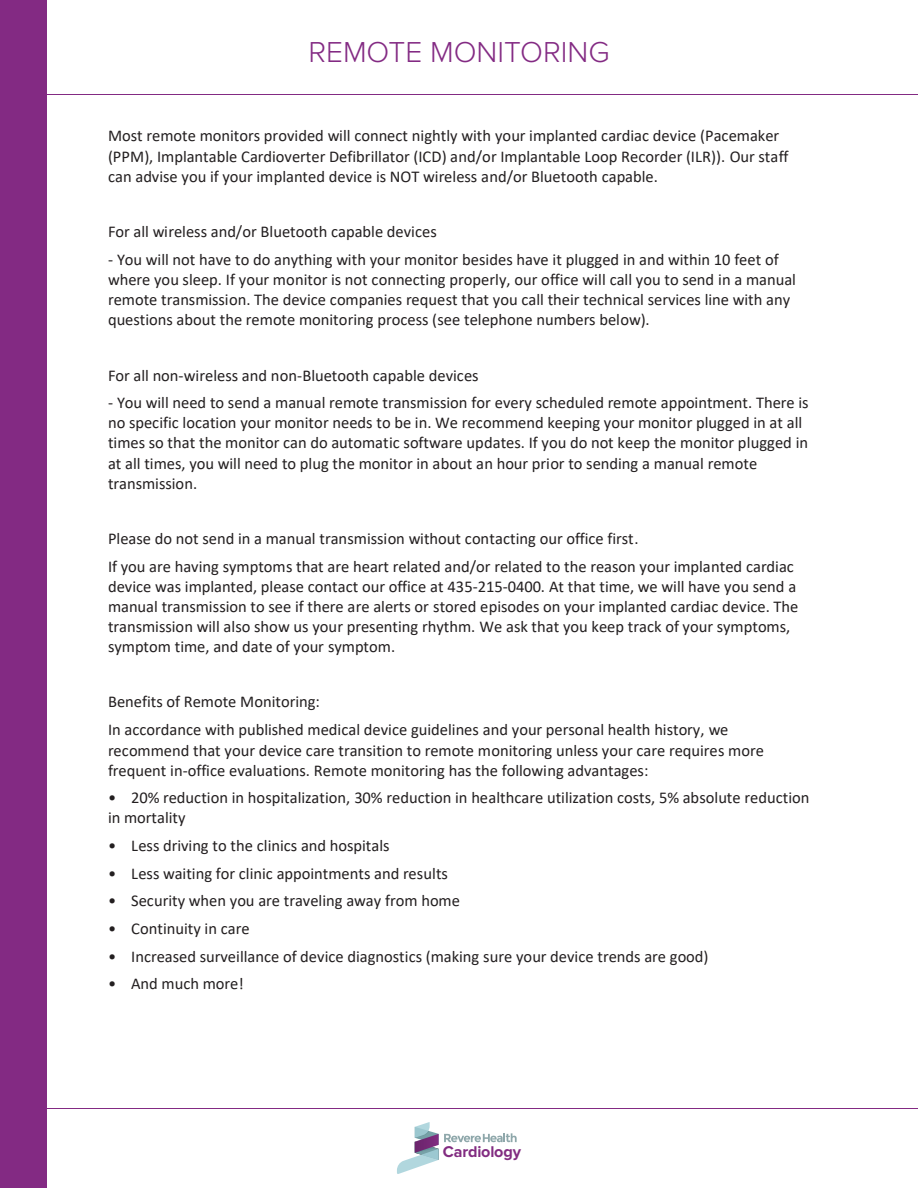
<style>
.page{position:relative;width:918px;height:1188px;background:#fff}
.page>*{position:absolute;margin:0;border:0;box-sizing:border-box;transform-origin:0 0}
.t1{font:300 29.85px "Proxima Nova";color:#832a83}
.t2{font:16.5px/20.1px "Calibri";color:#231f20}
.t3{font:700 16.2px "Proxima Nova";letter-spacing:-.01em;color:#822c81}
</style>
<div class="page">
<div style="left:0;top:0;width:46px;height:1188px;background:#832a83"></div>
<hr style="left:21px;top:94px;width:897px;height:1px;background:#832a83">
<hr style="left:21px;top:1108px;width:897px;height:1px;background:#832a83">
<svg style="left:397px;top:1122px;width:120px;height:52px"></svg>
<h1 class="t1" style="left:308px;top:35px;width:303px">REMOTE MONITORING</h1>
<p class="t2" style="left:108px;top:125px;width:682px">Most remote monitors provided will connect nightly with your implanted cardiac device (Pacemaker (PPM), Implantable Cardioverter Defibrillator (ICD) and/or Implantable Loop Recorder (ILR)). Our staff can advise you if your implanted device is NOT wireless and/or Bluetooth capable.</p>
<p class="t2" style="left:108px;top:221px;width:330px">For all wireless and/or Bluetooth capable devices</p>
<p class="t2" style="left:108px;top:249px;width:689px">- You will not have to do anything with your monitor besides have it plugged in and within 10 feet of where you sleep. If your monitor is not connecting properly, our office will call you to send in a manual remote transmission. The device companies request that you call their technical services line with any questions about the remote monitoring process (see telephone numbers below).</p>
<p class="t2" style="left:108px;top:365px;width:372px">For all non-wireless and non-Bluetooth capable devices</p>
<p class="t2" style="left:108px;top:392px;width:702px">- You will need to send a manual remote transmission for every scheduled remote appointment. There is no specific location your monitor needs to be in. We recommend keeping your monitor plugged in at all times so that the monitor can do automatic software updates. If you do not keep the monitor plugged in at all times, you will need to plug the monitor in about an hour prior to sending a manual remote transmission.</p>
<p class="t2" style="left:108px;top:525px;width:687px;line-height:27.3px">Please do not send in a manual transmission without contacting our office first.<br>If you are having symptoms that are heart related and/or related to the reason your implanted cardiac</p>
<p class="t2" style="left:108px;top:576px;width:692px">device was implanted, please contact our office at 435-215-0400. At that time, we will have you send a manual transmission to see if there are alerts or stored episodes on your implanted cardiac device. The transmission will also show us your presenting rhythm. We ask that you keep track of your symptoms, symptom time, and date of your symptom.</p>
<p class="t2" style="left:108px;top:688px;width:622px;line-height:27.8px">Benefits of Remote Monitoring:<br>In accordance with published medical device guidelines and your personal health history, we</p>
<p class="t2" style="left:108px;top:739px;width:657px">recommend that your device care transition to remote monitoring unless your care requires more frequent in-office evaluations. Remote monitoring has the following advantages:</p>
<p class="t2" style="left:108px;top:787px;width:703px">• 20% reduction in hospitalization, 30% reduction in healthcare utilization costs, 5% absolute reduction in mortality</p>
<p class="t2" style="left:108px;top:835px;width:283px">• Less driving to the clinics and hospitals</p>
<p class="t2" style="left:108px;top:863px;width:342px">• Less waiting for clinic appointments and results</p>
<p class="t2" style="left:108px;top:890px;width:353px">• Security when you are traveling away from home</p>
<p class="t2" style="left:108px;top:918px;width:143px">• Continuity in care</p>
<p class="t2" style="left:108px;top:946px;width:602px">• Increased surveillance of device diagnostics (making sure your device trends are good)</p>
<p class="t2" style="left:108px;top:973px;width:137px">• And much more!</p>
<p class="t3" style="left:443px;top:1142px;width:80px">Cardiology</p>
</div>
